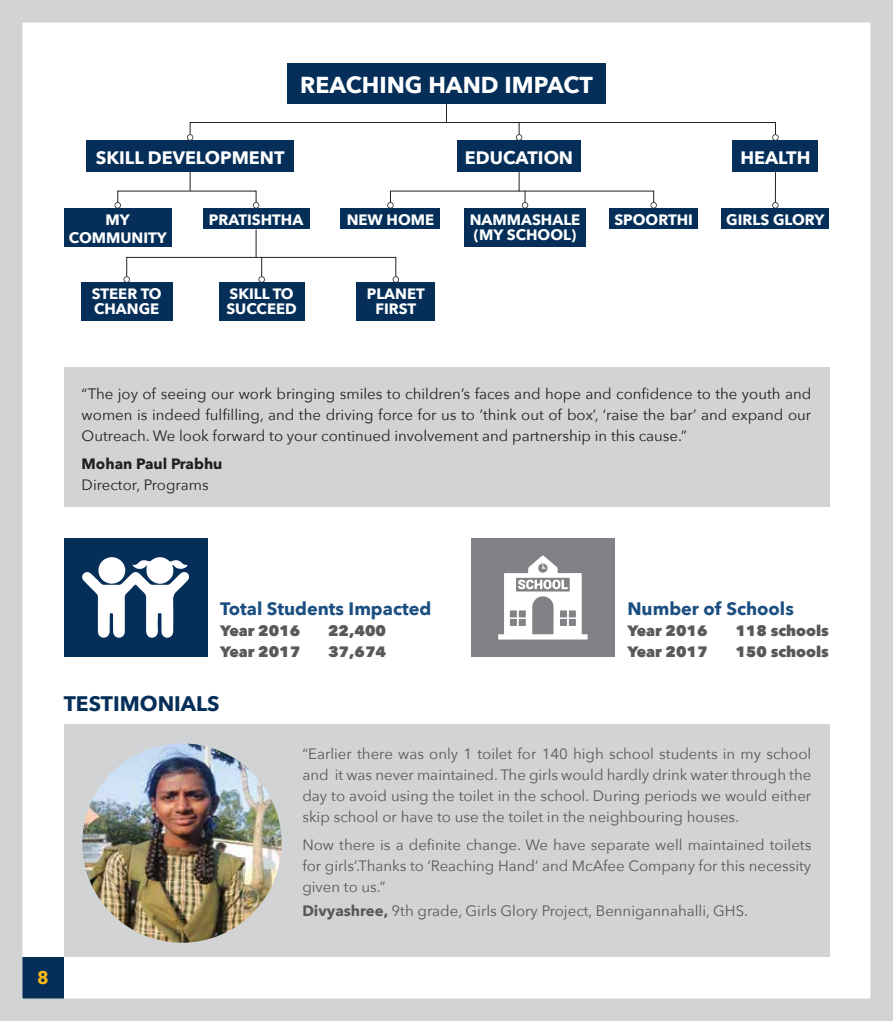
<style>
.page{position:relative;width:893px;height:1021px;background:#fff}
.page>*{position:absolute;margin:0;border:0;box-sizing:border-box;transform-origin:0 0}
.t1{font:700 22.95px "Avenir Next";color:#fff}
.t2{font:700 21px "Avenir Next";color:#052f59}
.t3{font:700 18px "Avenir Next";color:#1b4f81}
.t4{font:700 18px "Avenir Next";color:#fff}
.t5{font:700 18px "Avenir Next";color:#fdb913}
.t6{font:15px/21px "Avenir Next";color:#58595b;text-align:justify}
.t7{font:15px/21px "Avenir Next";color:#231f20;text-align:justify}
.t8{font:700 15px/15px "Avenir Next";color:#fff}
.t9{font:800 15px "Avenir Next";color:#58595b}
.t10{font:700 15px "Avenir Next";color:#231f20}
.s1{font-weight:700}
</style>
<div class="page">
<div style="left:64px;top:724px;width:765px;height:233px;background:#d1d3d4"></div>
<img style="left:82px;top:743px;width:199px;height:199px;border-radius:100px">
<svg style="left:115px;top:202px;width:6px;height:6px"></svg>
<svg style="left:253px;top:202px;width:6px;height:6px"></svg>
<div style="left:126px;top:257px;width:270px;height:23px;border:1px solid #231f20"></div>
<svg style="left:124px;top:276px;width:6px;height:7px"></svg>
<svg style="left:393px;top:276px;width:6px;height:7px"></svg>
<svg style="left:256px;top:229px;width:9px;height:54px"></svg>
<hr style="left:775px;top:172px;width:1px;height:33px;background:#231f20">
<svg style="left:772px;top:202px;width:7px;height:6px"></svg>
<svg style="left:519px;top:172px;width:9px;height:36px"></svg>
<svg style="left:650px;top:202px;width:7px;height:6px"></svg>
<svg style="left:387px;top:202px;width:7px;height:6px"></svg>
<svg style="left:190px;top:172px;width:1px;height:19px"></svg>
<div style="left:287px;top:64px;width:319px;height:40px;background:#052f59"></div>
<div style="left:733px;top:141px;width:85px;height:31px;background:#052f59"></div>
<div style="left:722px;top:208px;width:107px;height:21px;background:#052f59"></div>
<div style="left:81px;top:283px;width:91px;height:38px;background:#052f59"></div>
<div style="left:219px;top:283px;width:85px;height:38px;background:#052f59"></div>
<div style="left:357px;top:283px;width:78px;height:38px;background:#052f59"></div>
<div style="left:340px;top:208px;width:100px;height:21px;background:#052f59"></div>
<div style="left:610px;top:208px;width:88px;height:21px;background:#052f59"></div>
<div style="left:464px;top:208px;width:122px;height:38px;background:#052f59"></div>
<div style="left:457px;top:141px;width:124px;height:31px;background:#052f59"></div>
<div style="left:203px;top:208px;width:106px;height:21px;background:#052f59"></div>
<div style="left:64px;top:208px;width:108px;height:38px;background:#052f59"></div>
<div style="left:87px;top:141px;width:207px;height:31px;background:#052f59"></div>
<svg style="left:516px;top:124px;width:6px;height:17px"></svg>
<svg style="left:446px;top:103px;width:1px;height:19px"></svg>
<div style="left:190px;top:122px;width:586px;height:16px;border:1px solid #231f20"></div>
<svg style="left:187px;top:134px;width:6px;height:7px"></svg>
<svg style="left:772px;top:134px;width:7px;height:7px"></svg>
<div style="left:64px;top:367px;width:765px;height:139px;background:#d1d3d4"></div>
<div style="left:64px;top:538px;width:143px;height:118px;background:#052f59"></div>
<div style="left:471px;top:538px;width:144px;height:118px;background:#808285"></div>
<svg style="left:82px;top:557px;width:107px;height:81px"></svg>
<div style="left:98px;top:557px;width:27px;height:26px;background:#fff;border-radius:50%"></div>
<svg style="left:498px;top:555px;width:90px;height:84px"></svg>
<div style="left:23px;top:957px;width:41px;height:41px;background:#052f59"></div>
<div style="left:0;top:0;width:893px;height:1020px;border:22px solid #d1d3d4"></div>
<svg style="left:892px;top:0;width:1px;height:1020px"></svg>
<h1 class="t1" style="left:300px;top:65px;width:294px">REACHING HAND IMPACT</h1>
<p class="t4" style="left:96px;top:142px;width:190px">SKILL DEVELOPMENT</p>
<p class="t4" style="left:465px;top:142px;width:110px">EDUCATION</p>
<p class="t8" style="left:106px;top:212px;width:26px">MY</p>
<p class="t8" style="left:209px;top:212px;width:96px">PRATISHTHA</p>
<p class="t8" style="left:69px;top:230px;width:99px">COMMUNITY</p>
<p class="t8" style="left:347px;top:212px;width:89px">NEW HOME</p>
<p class="t8" style="left:470px;top:212px;width:112px">NAMMASHALE</p>
<p class="t8" style="left:614px;top:212px;width:80px">SPOORTHI</p>
<p class="t8" style="left:474px;top:227px;width:104px">(MY SCHOOL)</p>
<p class="t8" style="left:92px;top:286px;width:71px">STEER TO<br>CHANGE</p>
<p class="t8" style="left:226px;top:286px;width:72px">SKILL TO<br>SUCCEED</p>
<p class="t8" style="left:367px;top:286px;width:60px;text-align:center">PLANET<br>FIRST</p>
<p class="t4" style="left:740px;top:142px;width:72px">HEALTH</p>
<p class="t8" style="left:726px;top:212px;width:100px">GIRLS GLORY</p>
<p class="t7" style="left:82px;top:383px;width:731px">“The joy of seeing our work bringing smiles to children’s faces and hope and confidence to the youth and women is indeed fulfilling, and the driving force for us to ’think out of box’, ‘raise the bar’ and expand our Outreach. We look forward to your continued involvement and partnership in this cause.”</p>
<p class="t10" style="left:82px;top:450px;width:142px">Mohan Paul Prabhu</p>
<p class="t7" style="left:82px;top:473px;width:129px">Director, Programs</p>
<p class="t3" style="left:220px;top:592px;width:213px">Total Students Impacted</p>
<p class="t9" style="left:220px;top:621px;width:82px">Year 2016</p>
<p class="t9" style="left:328px;top:621px;width:59px">22,400</p>
<p class="t9" style="left:220px;top:642px;width:82px">Year 2017</p>
<p class="t9" style="left:328px;top:642px;width:59px">37,674</p>
<h2 class="t2" style="left:64px;top:685px;width:157px">TESTIMONIALS</h2>
<p class="t3" style="left:627px;top:592px;width:168px">Number of Schools</p>
<p class="t9" style="left:627px;top:621px;width:82px">Year 2016</p>
<p class="t9" style="left:735px;top:621px;width:95px">118 schools</p>
<p class="t9" style="left:627px;top:642px;width:82px">Year 2017</p>
<p class="t9" style="left:735px;top:642px;width:95px">150 schools</p>
<p class="t6" style="left:302px;top:743px;width:511px">“Earlier there was only 1 toilet for 140 high school students in my school and it was never maintained. The girls would hardly drink water through the day to avoid using the toilet in the school. During periods we would either skip school or have to use the toilet in the neighbouring houses.</p>
<p class="t6" style="left:302px;top:833px;width:510px">Now there is a definite change. We have separate well maintained toilets for girls’.Thanks to ‘Reaching Hand’ and McAfee Company for this necessity given to us.”</p>
<p class="t6" style="left:302px;top:899px;width:447px"><span class="s1">Divyashree,</span> 9th grade, Girls Glory Project, Bennigannahalli, GHS.</p>
<p class="t5" style="left:37px;top:962px;width:13px">8</p>
</div>
